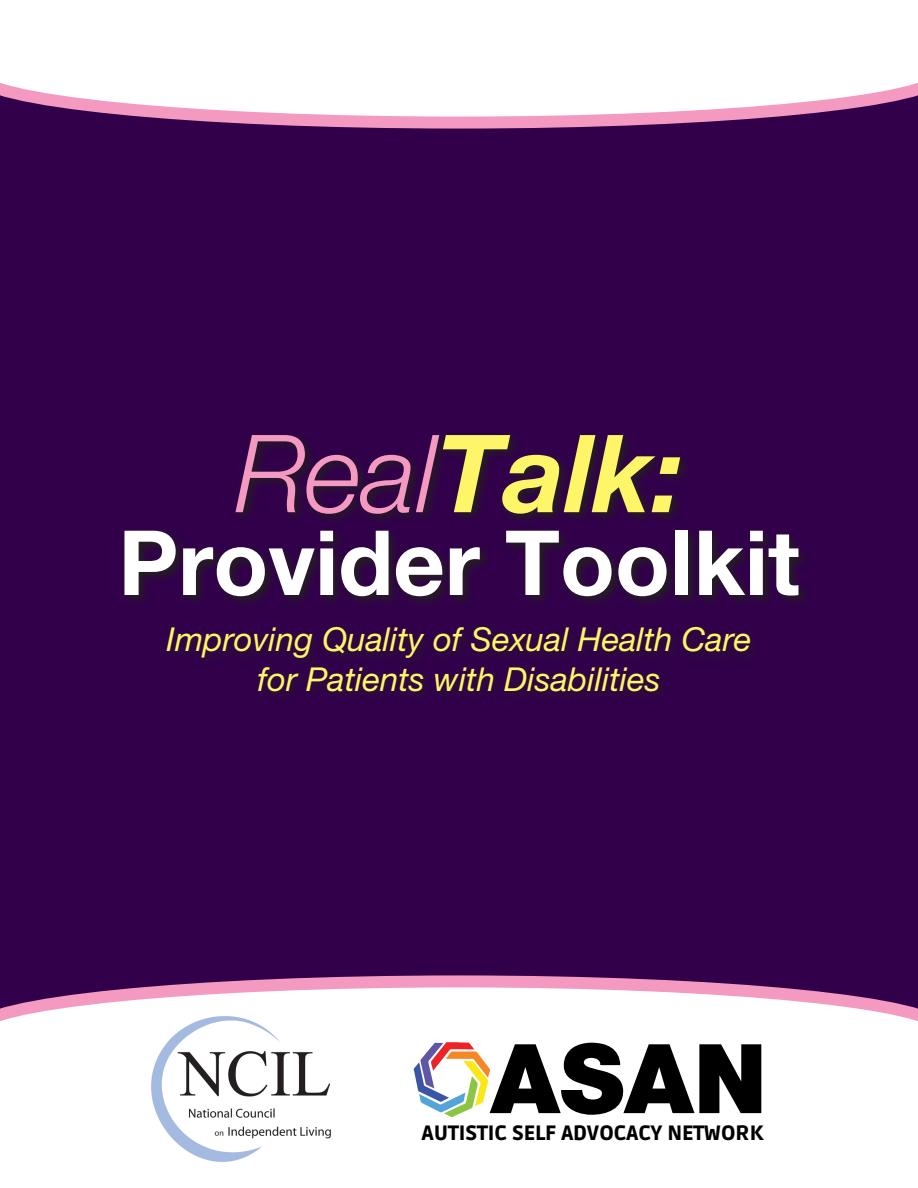
<style>
.page{position:relative;width:918px;height:1188px;background:#32004b}
.page>*{position:absolute;margin:0;border:0;box-sizing:border-box;transform-origin:0 0}
.t1{font:italic 700 108px "Helvetica Neue LT Pro";color:#fff568}
.t2{font:900 96.3px "Helvetica Neue LT Std";color:#000}
.t3{font:700 90px "Helvetica Neue LT Pro";color:#fff}
.t4{font:italic 33px "Helvetica Neue LT Pro";color:#fff568}
.t5{font:900 20.7px "Ruda";color:#000}
.s1{font-weight:300;color:#f49ac1}
</style>
<div class="page">
<svg style="left:126px;top:435px;width:679px;height:168px"></svg>
<svg style="left:0;top:975px;width:918px;height:55px"></svg>
<div style="left:0;top:1030px;width:918px;height:158px;background:#fff"></div>
<svg style="left:0;top:74px;width:918px;height:55px"></svg>
<div style="left:0;top:0;width:918px;height:74px;background:#fff"></div>
<img style="left:135px;top:1015px;width:227px;height:147px">
<svg style="left:414px;top:1042px;width:76px;height:75px"></svg>
<div style="left:164px;top:623px;width:598px;height:81px;background:#300247"></div>
<p class="t1" style="left:235px;top:407px;width:450px"><span class="s1">Real</span>Talk:</p>
<p class="t3" style="left:118px;top:507px;width:683px">Provider Toolkit</p>
<p class="t4" style="left:167px;top:620px;width:586px">Improving Quality of Sexual Health Care</p>
<p class="t4" style="left:257px;top:659px;width:405px">for Patients with Disabilities</p>
<p class="t2" style="left:490px;top:1021px;width:278px">ASAN</p>
<p class="t5" style="left:422px;top:1121px;width:343px">AUTISTIC SELF ADVOCACY NETWORK</p>
</div>
